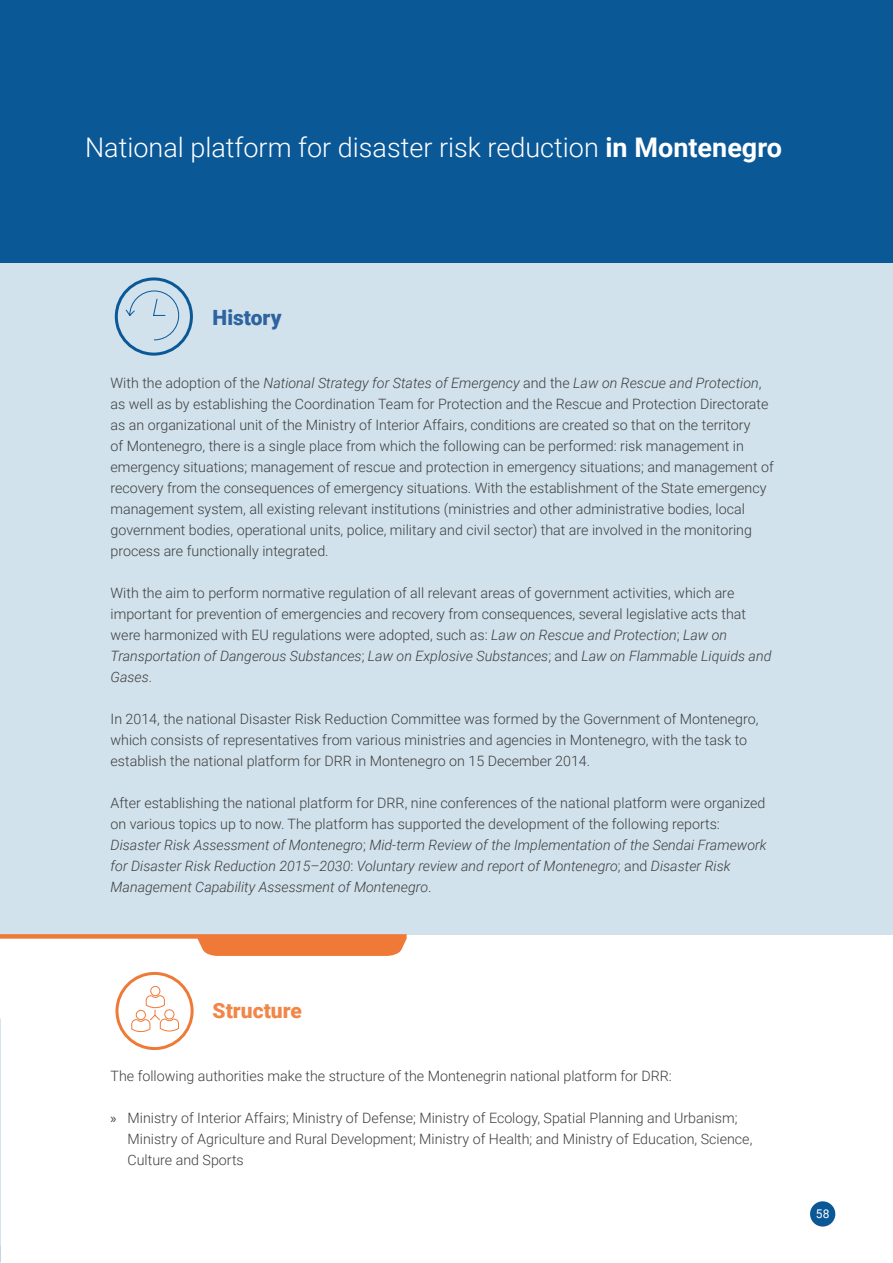
<style>
.page{position:relative;width:893px;height:1263px;background:#fff}
.page>*{position:absolute;margin:0;border:0;box-sizing:border-box;transform-origin:0 0}
.Case_study_names{font:300 27px "Roboto";color:#fff}
.Headings_case_study_Structure_orange{font:900 21px "Roboto";color:#f18648}
.Headings_Case_Study{font:900 21px "Roboto";color:#2d639f}
.History_body_text{font:300 14.25px/21px "Roboto";color:#3e3e3f}
.History_body_text-2{font:italic 300 14.25px/21px "Roboto";color:#3e3e3f}
.Structure_body_text{font:300 14.25px "Roboto";color:#3e3e3f}
.t1{font:12px "Roboto";color:#fff}
.s1{font-weight:700}
.s2{font-style:italic}
.s3{font-style:normal}
.s4{font-family:"Myriad Pro";font-weight:400}
</style>
<div class="page">
<div style="left:0;top:262px;width:893px;height:672px;background:#d1e2ec"></div>
<div style="left:0;top:0;width:893px;height:262px;background:#0b5897"></div>
<div style="left:115px;top:277px;width:78px;height:79px;border:3px solid #0b5897;border-radius:50%"></div>
<svg style="left:125px;top:290px;width:54px;height:51px"></svg>
<div style="left:115px;top:972px;width:79px;height:78px;border:3px solid #ef7a37;border-radius:50%"></div>
<svg style="left:131px;top:986px;width:48px;height:46px"></svg>
<svg style="left:0;top:934px;width:407px;height:22px"></svg>
<div style="left:810px;top:1201px;width:25px;height:25px;background:#0b5897;border-radius:50%"></div>
<p class="Case_study_names" style="left:85px;top:129px;width:698px">National platform for disaster risk reduction <span class="s1">in Montenegro</span></p>
<p class="Headings_Case_Study" style="left:213px;top:303px;width:70px">History</p>
<p class="History_body_text" style="left:111px;top:372px;width:665px">With the adoption of the <span class="s2">National Strategy for States of Emergency</span> and the <span class="s2">Law on Rescue and Protection</span>, as well as by establishing the Coordination Team for Protection and the Rescue and Protection Directorate as an organizational unit of the Ministry of Interior Affairs, conditions are created so that on the territory<br>of Montenegro, there is a single place from which the following can be performed: risk management in emergency situations; management of rescue and protection in emergency situations; and management of recovery from the consequences of emergency situations. With the establishment of the State emergency management system, all existing relevant institutions (ministries and other administrative bodies, local government bodies, operational units, police, military and civil sector) that are involved in the monitoring process are functionally integrated.</p>
<p class="History_body_text" style="left:111px;top:582px;width:662px">With the aim to perform normative regulation of all relevant areas of government activities, which are important for prevention of emergencies and recovery from consequences, several legislative acts that were harmonized with EU regulations were adopted, such as: <span class="s2">Law on Rescue and Protection</span>; <span class="s2">Law on Transportation of Dangerous Substances</span>; <span class="s2">Law on Explosive Substances</span>; and <span class="s2">Law on Flammable Liquids and Gases</span>.</p>
<p class="History_body_text" style="left:111px;top:708px;width:649px">In 2014, the national Disaster Risk Reduction Committee was formed by the Government of Montenegro, which consists of representatives from various ministries and agencies in Montenegro, with the task to establish the national platform for DRR in Montenegro on 15 December 2014.</p>
<p class="History_body_text-2" style="left:111px;top:792px;width:658px"><span class="s3">After establishing the national platform for DRR, nine conferences of the national platform were organized on various topics up to now. The platform has supported the development of the following reports:<br></span>Disaster Risk Assessment of Montenegro<span class="s3">;</span> Mid-term Review of the Implementation of the Sendai Framework for Disaster Risk Reduction 2015–2030<span class="s3">:</span> Voluntary review and report of Montenegro<span class="s3">; and</span> Disaster Risk Management Capability Assessment of Montenegro<span class="s3">.</span></p>
<p class="Headings_case_study_Structure_orange" style="left:213px;top:996px;width:91px">Structure</p>
<p class="Structure_body_text" style="left:111px;top:1066px;width:563px">The following authorities make the structure of the Montenegrin national platform for DRR:</p>
<p class="History_body_text" style="left:128px;top:1107px;width:626px;text-indent:-17px"><span class="s4">»</span> Ministry of Interior Affairs; Ministry of Defense; Ministry of Ecology, Spatial Planning and Urbanism;<br>Ministry of Agriculture and Rural Development; Ministry of Health; and Ministry of Education, Science,<br>Culture and Sports</p>
<p class="t1" style="left:816px;top:1206px;width:15px">58</p>
</div>
